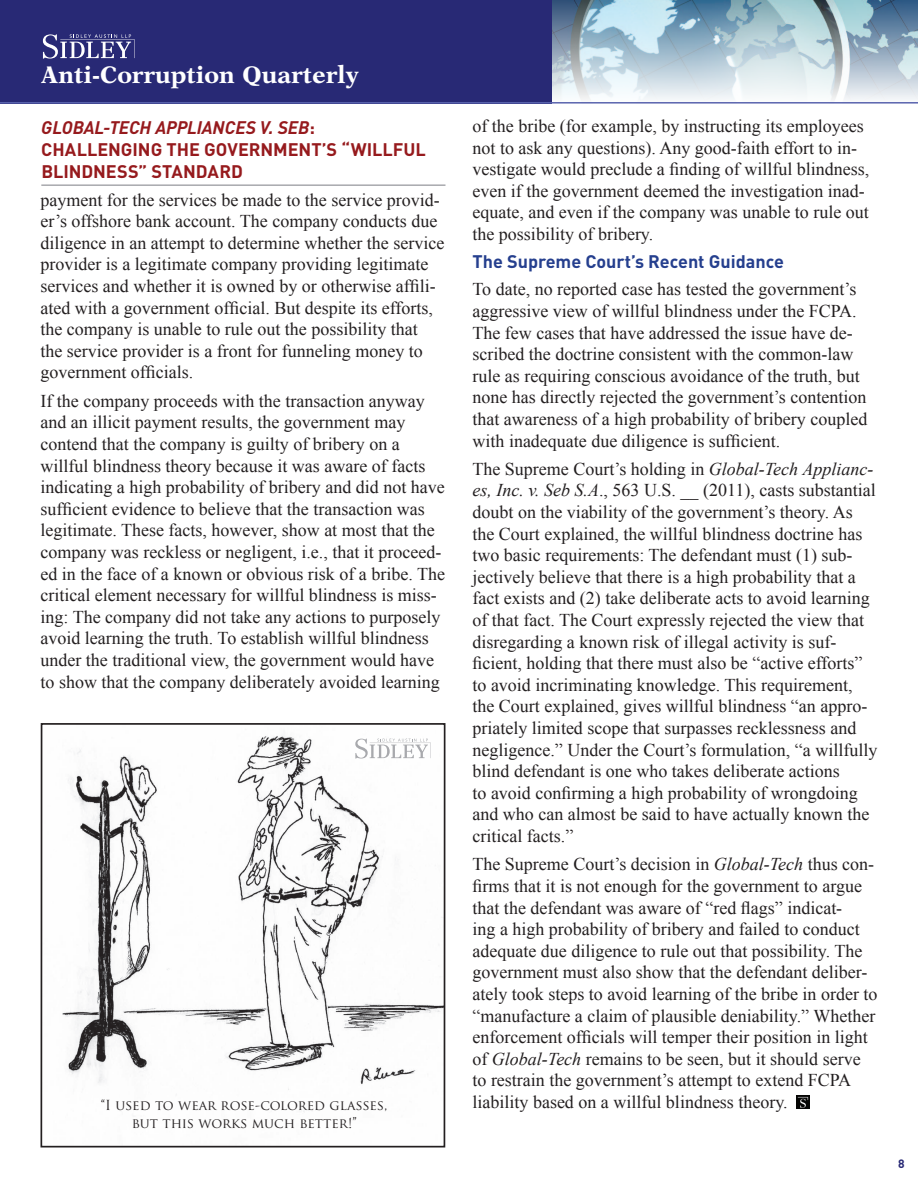
<style>
.page{position:relative;width:918px;height:1188px;background:#fff}
.page>*{position:absolute;margin:0;border:0;box-sizing:border-box;transform-origin:0 0}
.t1{font:700 24px "New Aster LT Std";letter-spacing:.01em;color:#fff}
.t2{font:18px/21.6px "Times New Roman";color:#231f20}
.t3{font:700 18px/21.6px "DIN";color:#961a1d}
.t4{font:700 18px "DIN";color:#253f8e}
.t5{font:13.5px "Trajan Pro";color:#231f20}
.t6{font:700 12px "DIN";color:#282975}
.s1{font-style:italic}
</style>
<div class="page">
<img style="left:552px;top:0;width:366px;height:100px">
<div style="left:0;top:0;width:552px;height:104px;background:#282975"></div>
<svg style="left:43px;top:34px;width:92px;height:25px"></svg>
<hr style="left:0;top:102px;width:918px;height:2px;background:#5a64ae">
<hr style="left:41px;top:184px;width:405px;height:2px;background:#a8a9ad">
<svg style="left:797px;top:1095px;width:13px;height:13px"></svg>
<img style="left:62px;top:735px;width:380px;height:377px">
<div style="left:41px;top:723px;width:404px;height:425px;border:2px solid #231f20"></div>
<svg style="left:355px;top:739px;width:76px;height:20px"></svg>
<h1 class="t1" style="left:41px;top:61px;width:319px">Anti-Corruption Quarterly</h1>
<p class="t3" style="left:41px;top:116px;width:386px"><span class="s1">GLOBAL-TECH APPLIANCES V. SEB</span> :<br>CHALLENGING THE GOVERNMENT’S “WILLFUL<br>BLINDNESS” STANDARD</p>
<p class="t2" style="left:40px;top:188px;width:405px">payment for the services be made to the service provid&shy;er’s offshore bank account. The company conducts due diligence in an attempt to determine whether the service provider is a legitimate company providing legitimate services and whether it is owned by or otherwise affili&shy;ated with a government official. But despite its efforts, the company is unable to rule out the possibility that the service provider is a front for funneling money to government officials.</p>
<p class="t2" style="left:40px;top:390px;width:406px">If the company proceeds with the transaction anyway and an illicit payment results, the government may contend that the company is guilty of bribery on a willful blindness theory because it was aware of facts indicating a high probability of bribery and did not have sufficient evidence to believe that the transaction was legitimate. These facts, however, show at most that the company was reckless or negligent, i.e., that it proceed&shy;ed in the face of a known or obvious risk of a bribe. The critical element necessary for willful blindness is miss&shy;ing: The company did not take any actions to purposely avoid learning the truth. To establish willful blindness under the traditional view, the government would have to show that the company deliberately avoided learning</p>
<p class="t2" style="left:472px;top:115px;width:398px">of the bribe (for example, by instructing its employees not to ask any questions). Any good-faith effort to in&shy;vestigate would preclude a finding of willful blindness, even if the government deemed the investigation inad&shy;equate, and even if the company was unable to rule out the possibility of bribery.</p>
<p class="t4" style="left:472px;top:250px;width:313px">THE SUPREME COURT’S RECENT GUIDANCE</p>
<p class="t2" style="left:472px;top:278px;width:396px">To date, no reported case has tested the government’s aggressive view of willful blindness under the FCPA.<br>The few cases that have addressed the issue have de&shy;scribed the doctrine consistent with the common-law rule as requiring conscious avoidance of the truth, but none has directly rejected the government’s contention that awareness of a high probability of bribery coupled with inadequate due diligence is sufficient.</p>
<p class="t2" style="left:472px;top:458px;width:406px">The Supreme Court’s holding in <span class="s1">Global-Tech Applianc&shy;es, Inc. v. Seb S.A</span>., 563 U.S. __ (2011), casts substantial doubt on the viability of the government’s theory. As the Court explained, the willful blindness doctrine has two basic requirements: The defendant must (1) sub&shy;jectively believe that there is a high probability that a fact exists and (2) take deliberate acts to avoid learning of that fact. The Court expressly rejected the view that disregarding a known risk of illegal activity is suf&shy;ficient, holding that there must also be “active efforts” to avoid incriminating knowledge. This requirement, the Court explained, gives willful blindness “an appro&shy;priately limited scope that surpasses recklessness and negligence.” Under the Court’s formulation, “a willfully blind defendant is one who takes deliberate actions<br>to avoid confirming a high probability of wrongdoing and who can almost be said to have actually known the critical facts.”</p>
<p class="t2" style="left:472px;top:853px;width:407px">The Supreme Court’s decision in <span class="s1">Global-Tech</span> thus con&shy;firms that it is not enough for the government to argue that the defendant was aware of “red flags” indicat-<br>ing a high probability of bribery and failed to conduct adequate due diligence to rule out that possibility. The government must also show that the defendant deliber&shy;ately took steps to avoid learning of the bribe in order to “manufacture a claim of plausible deniability.” Whether enforcement officials will temper their position in light of <span class="s1">Global-Tech</span> remains to be seen, but it should serve to restrain the government’s attempt to extend FCPA</p>
<p class="t5" style="left:101px;top:1097px;width:288px">“I used to wear rose-colored glasses,</p>
<p class="t2" style="left:472px;top:1091px;width:317px">liability based on a willful blindness theory.</p>
<p class="t5" style="left:132px;top:1115px;width:227px">but this works much better!”</p>
<p class="t6" style="left:898px;top:1156px;width:8px">8</p>
</div>
